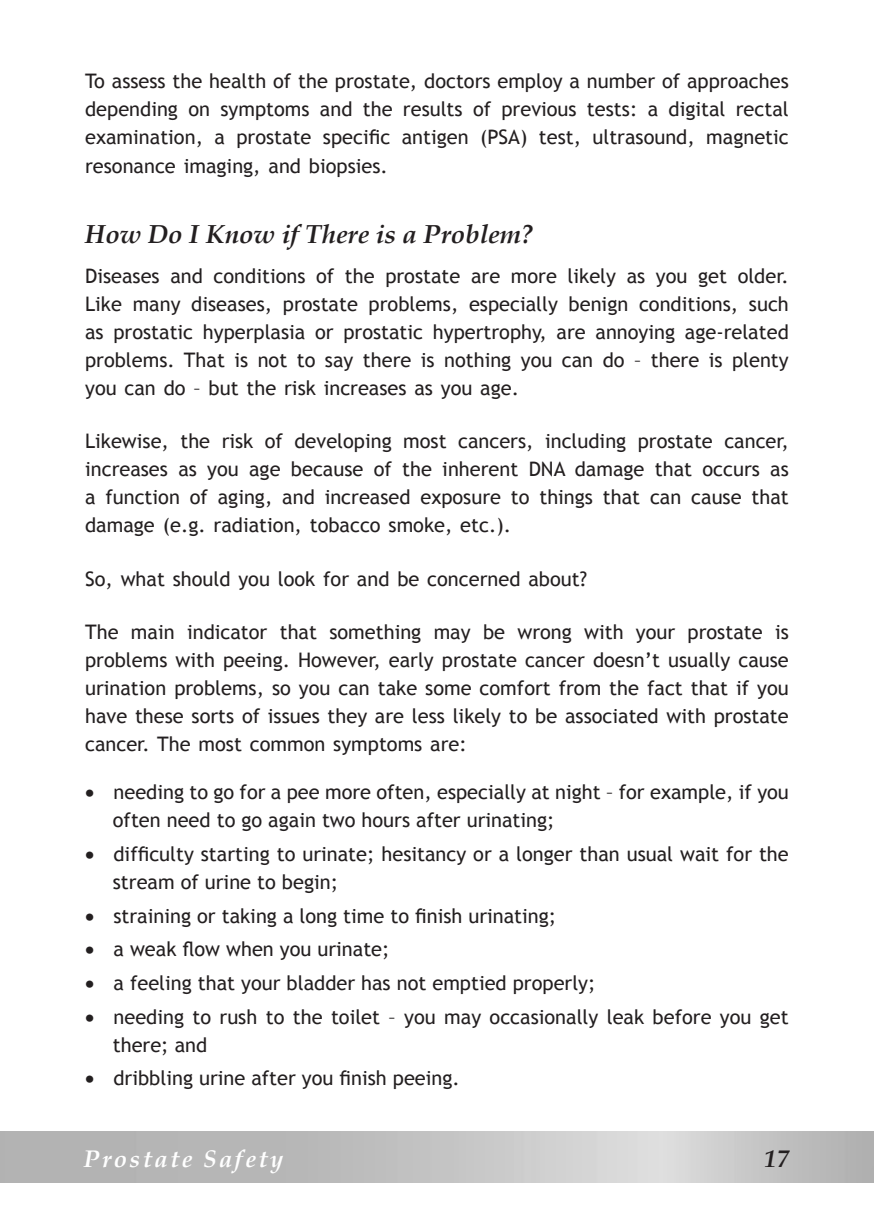
<style>
.page{position:relative;width:874px;height:1225px;background:#fff}
.page>*{position:absolute;margin:0;border:0;box-sizing:border-box;transform-origin:0 0}
.Heading_2{font:italic 700 26px "Book Antiqua";color:#231f20}
.t1{font:italic 700 24px "Book Antiqua";letter-spacing:.1em;color:#fff}
.t2{font:italic 700 24px "Book Antiqua";color:#231f20}
.Body_Text{font:20px/28px "Trebuchet MS";color:#231f20;text-align:justify}
</style>
<div class="page">
<p class="Body_Text" style="left:85px;top:68px;width:704px">To assess the health of the prostate, doctors employ a number of approaches depending on symptoms and the results of previous tests: a digital rectal examination, a prostate specific antigen (PSA) test, ultrasound, magnetic resonance imaging, and biopsies.</p>
<p class="Heading_2" style="left:85px;top:216px;width:449px">How Do I Know if There is a Problem?</p>
<p class="Body_Text" style="left:85px;top:262px;width:704px">Diseases and conditions of the prostate are more likely as you get older.<br>Like many diseases, prostate problems, especially benign conditions, such as prostatic hyperplasia or prostatic hypertrophy, are annoying age-related problems. That is not to say there is nothing you can do – there is plenty you can do – but the risk increases as you age.</p>
<p class="Body_Text" style="left:85px;top:427px;width:704px">Likewise, the risk of developing most cancers, including prostate cancer, increases as you age because of the inherent DNA damage that occurs as a function of aging, and increased exposure to things that can cause that damage (e.g. radiation, tobacco smoke, etc.).</p>
<p class="Body_Text" style="left:85px;top:565px;width:503px">So, what should you look for and be concerned about?</p>
<p class="Body_Text" style="left:85px;top:618px;width:704px">The main indicator that something may be wrong with your prostate is problems with peeing. However, early prostate cancer doesn’t usually cause urination problems, so you can take some comfort from the fact that if you have these sorts of issues they are less likely to be associated with prostate cancer. The most common symptoms are:</p>
<p class="Body_Text" style="left:113px;top:778px;width:677px;text-indent:-28px">• needing to go for a pee more often, especially at night – for example, if you often need to go again two hours after urinating;</p>
<p class="Body_Text" style="left:113px;top:840px;width:677px;text-indent:-28px">• difficulty starting to urinate; hesitancy or a longer than usual wait for the stream of urine to begin;</p>
<p class="Body_Text" style="left:85px;top:902px;width:472px">• straining or taking a long time to finish urinating;</p>
<p class="Body_Text" style="left:85px;top:935px;width:306px">• a weak flow when you urinate;</p>
<p class="Body_Text" style="left:85px;top:969px;width:511px">• a feeling that your bladder has not emptied properly;</p>
<p class="Body_Text" style="left:113px;top:1003px;width:677px;text-indent:-28px">• needing to rush to the toilet – you may occasionally leak before you get there; and</p>
<p class="Body_Text" style="left:85px;top:1064px;width:376px">• dribbling urine after you finish peeing.</p>
<p class="t1" style="left:84px;top:1142px;width:201px">Prostate Safety</p>
<p class="t2" style="left:764px;top:1142px;width:25px">17</p>
</div>
